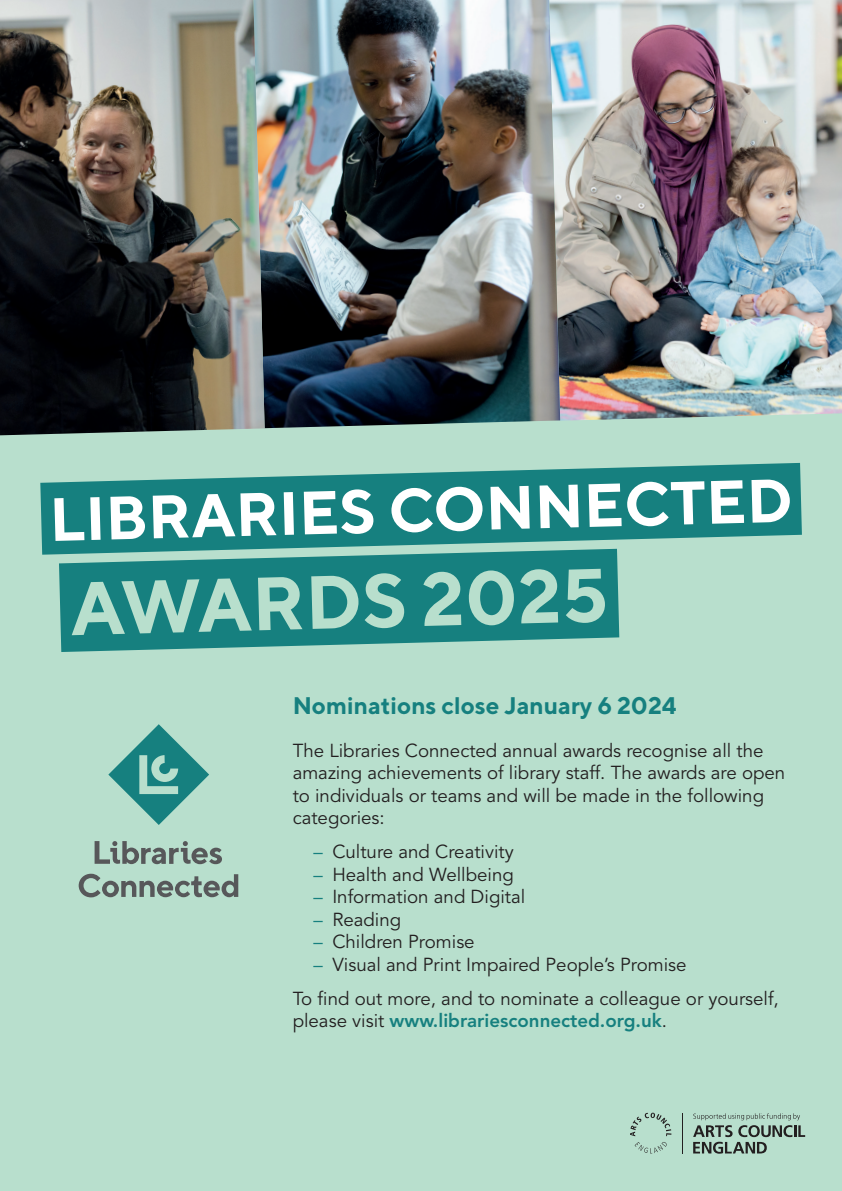
<style>
.page{position:relative;width:842px;height:1191px;background:#b8dfcd}
.page>*{position:absolute;margin:0;border:0;box-sizing:border-box;transform-origin:0 0}
.t1{font:700 75.1px "TT Norms";color:#b8dfcd}
.t2{font:700 60.9px "TT Norms";color:#fff}
.t3{font:700 24px "TT Norms";color:#16807f}
.t4{font:18.7px/22.4px "Avenir LT Std";color:#231f20}
.t5{font:800 18.7px "Avenir LT Std";color:#16807f}
.s1{color:#16807f}
.s2{font-weight:400;color:#231f20}
</style>
<div class="page">
<img style="left:560px;top:0;width:282px;height:421px">
<img style="left:265px;top:0;width:295px;height:428px">
<img style="left:0;top:0;width:265px;height:435px">
<svg style="left:40px;top:463px;width:762px;height:91px;fill:#16807f"></svg>
<svg style="left:59px;top:549px;width:560px;height:103px;background:#2d8d8a"></svg>
<svg style="left:108px;top:724px;width:101px;height:101px"></svg>
<svg style="left:79px;top:873px;width:159px;height:24px"></svg>
<svg style="left:95px;top:841px;width:127px;height:23px"></svg>
<svg style="left:693px;top:1113px;width:112px;height:40px"></svg>
<svg style="left:630px;top:1112px;width:41px;height:41px"></svg>
<hr style="left:682px;top:1112px;width:1px;height:41px;background:#231f20">
<h2 class="t2" style="left:48px;top:484px;width:745px;rotate:-2deg">LIBRARIES CONNECTED</h2>
<h1 class="t1" style="left:68px;top:564px;width:539px;rotate:-2deg">AWARDS 2025</h1>
<p class="t3" style="left:293px;top:690px;width:385px">Nominations close January 6 2024</p>
<p class="t4" style="left:293px;top:739px;width:494px">The Libraries Connected annual awards recognise all the amazing achievements of library staff. The awards are open to individuals or teams and will be made in the following categories:</p>
<p class="t4" style="left:314px;top:841px;width:202px"><span class="s1">–</span> Culture and Creativity</p>
<p class="t4" style="left:314px;top:863px;width:202px"><span class="s1">–</span> Health and Wellbeing</p>
<p class="t4" style="left:314px;top:886px;width:213px"><span class="s1">–</span> Information and Digital</p>
<p class="t4" style="left:314px;top:908px;width:89px"><span class="s1">–</span> Reading</p>
<p class="t4" style="left:314px;top:931px;width:163px"><span class="s1">–</span> Children Promise</p>
<p class="t4" style="left:293px;top:947px;width:488px;line-height:34.2px;text-indent:21px"><span class="s1">–</span> Visual and Print Impaired People’s Promise<br>To find out more, and to nominate a colleague or yourself,</p>
<p class="t5" style="left:293px;top:1009px;width:376px"><span class="s2">please visit</span> www.librariesconnected.org.uk<span class="s2">.</span></p>
</div>
